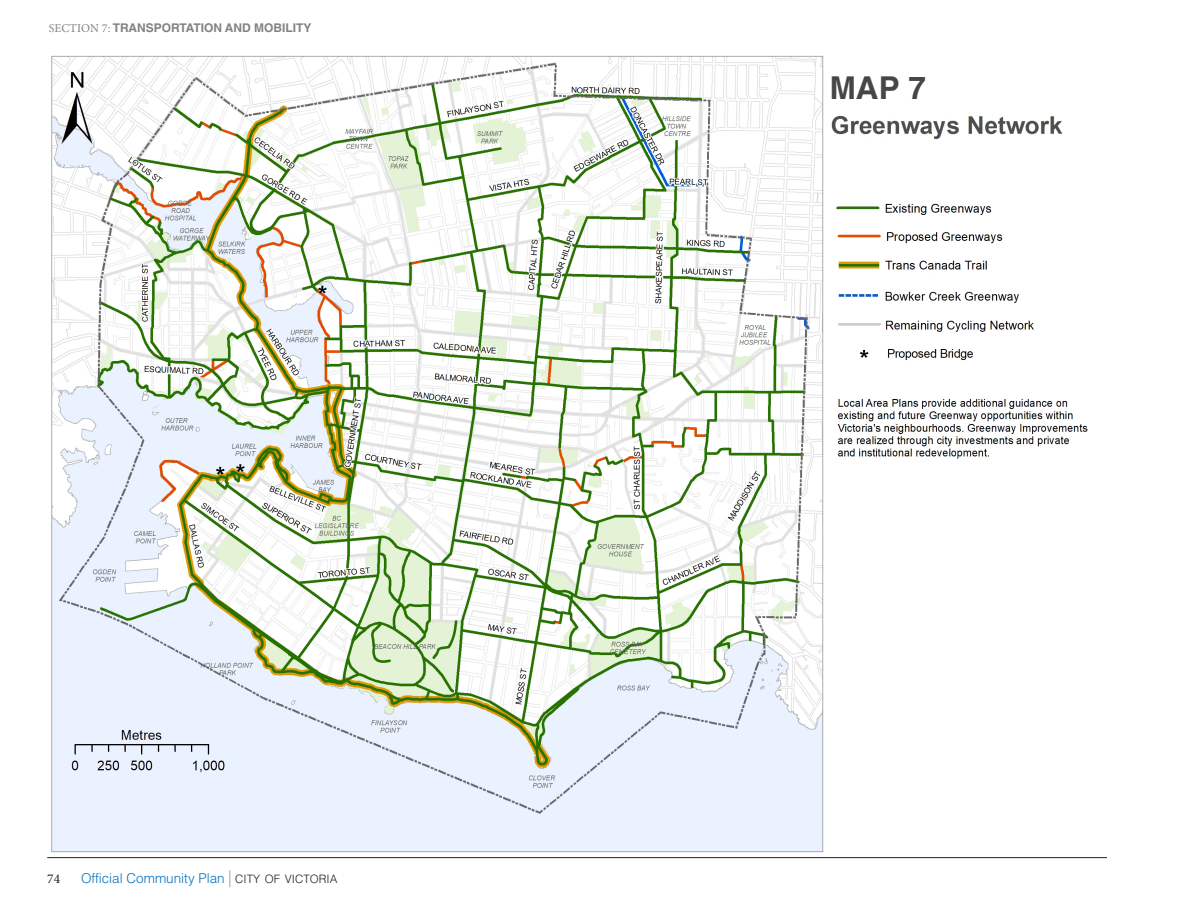
<style>
.page{position:relative;width:1188px;height:918px;background:#fff}
.page>*{position:absolute;margin:0;border:0;box-sizing:border-box;transform-origin:0 0}
.t1{font:700 31.5px "Helvetica LT Std";color:#454647}
.t2{font:300 13.5px "Helvetica LT Std";color:#0970b9}
.t3{font:13.5px "Minion Pro";color:#231f20}
.chpt_head_sm_R{font:700 12px "Helvetica LT Std";color:#808285}
.s1{font-family:"Minion Pro";font-weight:400}
.s2{font-size:16.8px;color:#939598}
.s3{font-size:11.55px;color:#231f20}
</style>
<div class="page">
<hr style="left:47px;top:857px;width:1060px;height:1px;background:#231f20">
<img style="left:51px;top:55px;width:1037px;height:798px">
<div style="left:830px;top:76px;width:112px;height:32px;background:#fff"></div>
<p class="chpt_head_sm_R" style="left:49px;top:20px;width:264px"><span class="s1">SECTION 7:</span> TRANSPORTATION AND MOBILITY</p>
<p class="t3" style="left:47px;top:870px;width:14px">74</p>
<p class="t2" style="left:81px;top:869px;width:258px">Official Community Plan <span class="s2">|</span> <span class="s3">CITY OF VICTORIA</span></p>
<p class="t1" style="left:830px;top:69px;width:98px">MAP 7</p>
</div>
